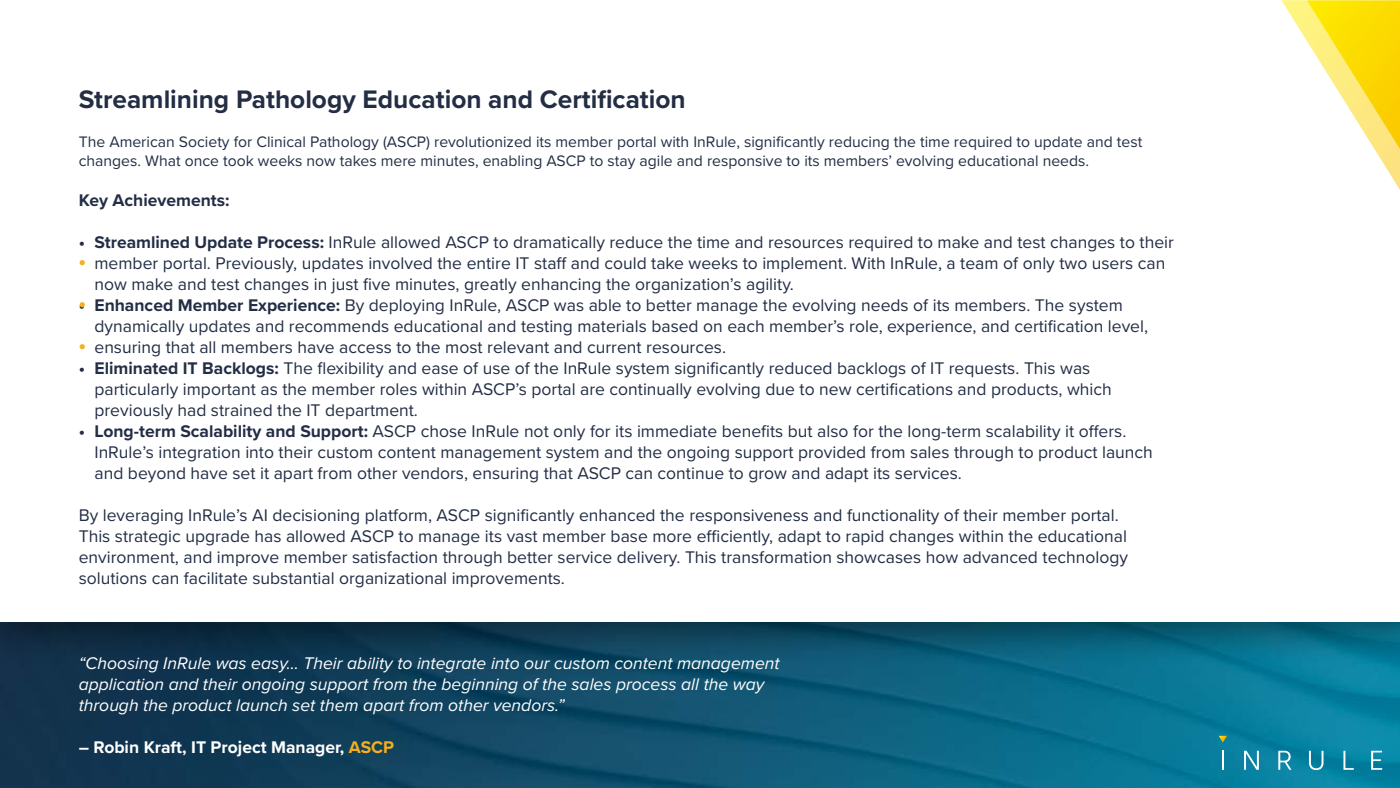
<style>
.page{position:relative;width:1400px;height:788px;background:#fff}
.page>*{position:absolute;margin:0;border:0;box-sizing:border-box;transform-origin:0 0}
.t1{font:700 26.25px "Proxima Nova";color:#232e45}
.t2{font:17.5px/21px "Proxima Nova";color:#232e45}
.t3{font:italic 17.5px/21px "Proxima Nova";color:#fff}
.t4{font:700 17.5px "Proxima Nova";color:#fff}
.t5{font:700 17.5px "Proxima Nova";color:#232e45}
.t6{font:15.75px/18.9px "Proxima Nova";color:#232e45}
.s1{font-weight:700}
.s2{color:#f6af1d}
</style>
<div class="page">
<img style="left:0;top:665px;width:1400px;height:123px">
<div style="left:0;top:0;width:1400px;height:665px;background:#000;opacity:.4"></div>
<div style="left:0;top:0;width:1400px;height:621px;background:#fff"></div>
<svg style="left:80px;top:302px;width:5px;height:5px"></svg>
<svg style="left:80px;top:260px;width:5px;height:5px"></svg>
<svg style="left:80px;top:344px;width:5px;height:5px"></svg>
<svg style="left:1222px;top:750px;width:2px;height:19px"></svg>
<svg style="left:1244px;top:750px;width:15px;height:19px"></svg>
<svg style="left:1278px;top:750px;width:13px;height:19px"></svg>
<svg style="left:1309px;top:750px;width:15px;height:20px"></svg>
<svg style="left:1343px;top:750px;width:11px;height:19px"></svg>
<svg style="left:1371px;top:750px;width:11px;height:19px"></svg>
<svg style="left:1219px;top:735px;width:8px;height:7px"></svg>
<svg style="left:1281px;top:0;width:119px;height:190px"></svg>
<h1 class="t1" style="left:79px;top:80px;width:609px">Streamlining Pathology Education and Certification</h1>
<p class="t6" style="left:79px;top:132px;width:1065px">The American Society for Clinical Pathology (ASCP) revolutionized its member portal with InRule, significantly reducing the time required to update and test changes. What once took weeks now takes mere minutes, enabling ASCP to stay agile and responsive to its members’ evolving educational needs.</p>
<p class="t5" style="left:79px;top:187px;width:152px">Key Achievements:</p>
<p class="t2" style="left:94px;top:231px;width:1081px;text-indent:-16px"><span class="s1">• Streamlined Update Process:</span> InRule allowed ASCP to dramatically reduce the time and resources required to make and test changes to their member portal. Previously, updates involved the entire IT staff and could take weeks to implement. With InRule, a team of only two users can now make and test changes in just five minutes, greatly enhancing the organization’s agility.</p>
<p class="t2" style="left:94px;top:294px;width:1055px;text-indent:-16px"><span class="s1">• Enhanced Member Experience:</span> By deploying InRule, ASCP was able to better manage the evolving needs of its members. The system dynamically updates and recommends educational and testing materials based on each member’s role, experience, and certification level, ensuring that all members have access to the most relevant and current resources.</p>
<p class="t2" style="left:94px;top:357px;width:1019px;text-indent:-16px"><span class="s1">• Eliminated IT Backlogs:</span> The flexibility and ease of use of the InRule system significantly reduced backlogs of IT requests. This was particularly important as the member roles within ASCP’s portal are continually evolving due to new certifications and products, which previously had strained the IT department.</p>
<p class="t2" style="left:94px;top:420px;width:1060px;text-indent:-16px"><span class="s1">• Long-term Scalability and Support:</span> ASCP chose InRule not only for its immediate benefits but also for the long-term scalability it offers.<br>InRule’s integration into their custom content management system and the ongoing support provided from sales through to product launch and beyond have set it apart from other vendors, ensuring that ASCP can continue to grow and adapt its services.</p>
<p class="t2" style="left:79px;top:504px;width:1051px">By leveraging InRule’s AI decisioning platform, ASCP significantly enhanced the responsiveness and functionality of their member portal.<br>This strategic upgrade has allowed ASCP to manage its vast member base more efficiently, adapt to rapid changes within the educational environment, and improve member satisfaction through better service delivery. This transformation showcases how advanced technology solutions can facilitate substantial organizational improvements.</p>
<p class="t3" style="left:79px;top:653px;width:702px">“Choosing InRule was easy... Their ability to integrate into our custom content management application and their ongoing support from the beginning of the sales process all the way through the product launch set them apart from other vendors.”</p>
<p class="t4" style="left:79px;top:734px;width:317px">– Robin Kraft, IT Project Manager, <span class="s2">ASCP</span></p>
</div>
